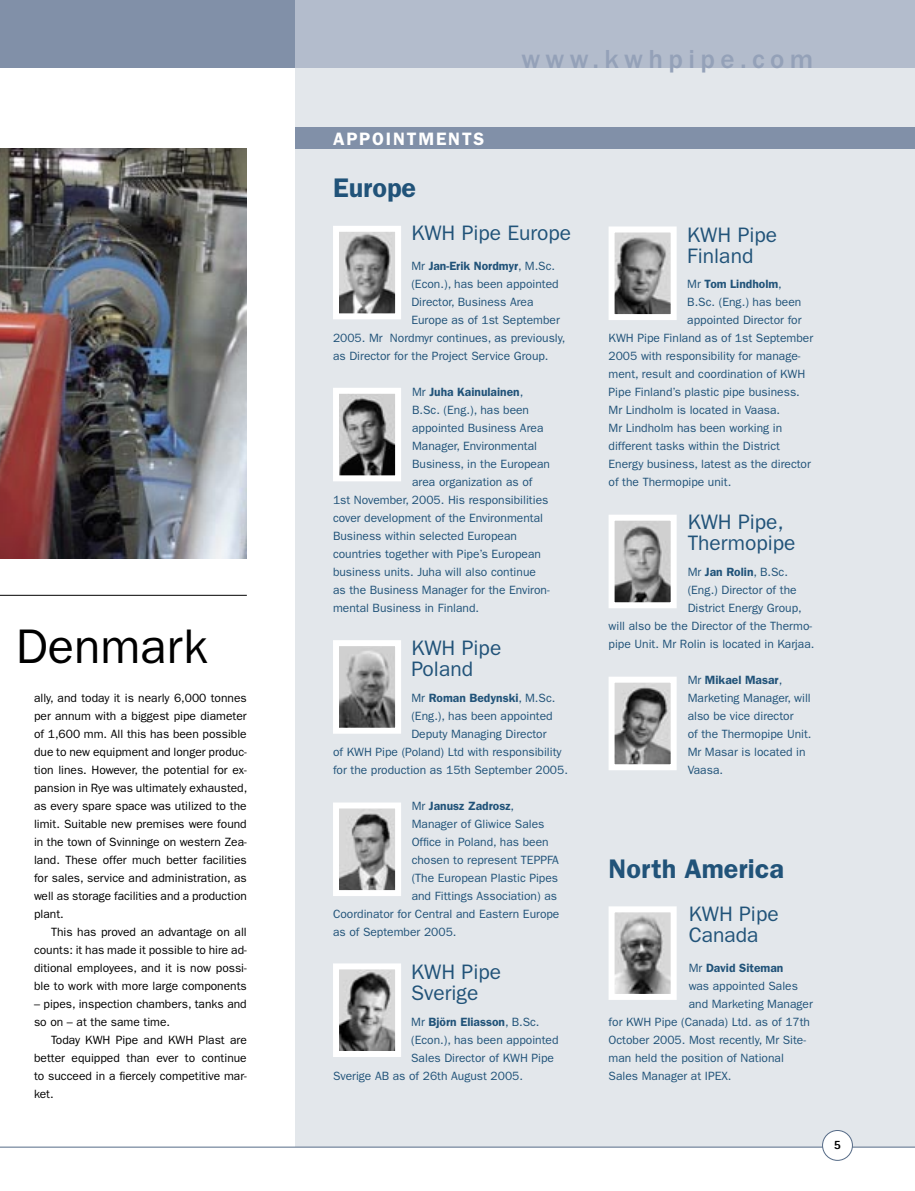
<style>
.page{position:relative;width:915px;height:1191px;background:#fff}
.page>*{position:absolute;margin:0;border:0;box-sizing:border-box;transform-origin:0 0}
.t1{font:48.75px "Franklin Gothic";color:#000}
.t2{font:600 27px "Franklin Gothic";color:#215379}
.t3{font:500 27px "Franklin Gothic";letter-spacing:.2em;color:#94a1b8}
.t4{font:21px/21px "Franklin Gothic";color:#215379}
.t5{font:600 18px "Franklin Gothic";letter-spacing:.1em;color:#fff}
.t6{font:800 12.75px "Rotis Sans Serif";color:#000}
.t7{font:12px/18px "Franklin Gothic";color:#215379}
.t8{font:12px/18px "Franklin Gothic";color:#000;text-align:justify}
.t9{font:600 12px "Franklin Gothic";color:#215379}
.s1{font-weight:400}
.s2{font-weight:600}
</style>
<div class="page">
<div style="left:0;top:0;width:914px;height:68px;background:#8190a8"></div>
<div style="left:295px;top:68px;width:619px;height:1078px;background:#e3e7eb"></div>
<hr style="left:0;top:1146px;width:914px;height:1px;background:#566b87">
<div style="left:822px;top:1130px;width:30px;height:30px;background:#fff;border-radius:50%"></div>
<div style="left:821px;top:1130px;width:31px;height:30px;border:1px solid #566b87;border-radius:50%"></div>
<div style="left:295px;top:0;width:619px;height:68px;background:#b3bccc"></div>
<div style="left:295px;top:128px;width:619px;height:21px;background:#8190a8"></div>
<img style="left:340px;top:233px;width:54px;height:79px">
<div style="left:333px;top:226px;width:68px;height:93px;border:6px solid #fff"></div>
<img style="left:615px;top:913px;width:54px;height:80px">
<div style="left:608px;top:906px;width:68px;height:94px;border:6px solid #fff"></div>
<img style="left:340px;top:970px;width:54px;height:80px">
<div style="left:333px;top:963px;width:68px;height:94px;border:6px solid #fff"></div>
<img style="left:0;top:149px;width:247px;height:409px">
<hr style="left:0;top:595px;width:247px;height:1px;background:#000">
<img style="left:615px;top:233px;width:54px;height:80px">
<div style="left:608px;top:226px;width:68px;height:94px;border:6px solid #fff"></div>
<img style="left:340px;top:395px;width:54px;height:79px">
<div style="left:333px;top:388px;width:68px;height:93px;border:6px solid #fff"></div>
<img style="left:340px;top:647px;width:54px;height:79px">
<div style="left:333px;top:640px;width:68px;height:93px;border:6px solid #fff"></div>
<img style="left:340px;top:809px;width:54px;height:80px">
<div style="left:333px;top:802px;width:68px;height:94px;border:6px solid #fff"></div>
<img style="left:615px;top:521px;width:54px;height:80px">
<div style="left:608px;top:514px;width:68px;height:94px;border:6px solid #fff"></div>
<img style="left:615px;top:683px;width:54px;height:80px">
<div style="left:608px;top:676px;width:68px;height:94px;border:6px solid #fff"></div>
<h1 class="t1" style="left:16px;top:619px;width:194px">Denmark</h1>
<p class="t8" style="left:34px;top:689px;width:215px">ally, and today it is nearly 6,000 tonnes per annum with a biggest pipe diameter of 1,600 mm. All this has been possible due to new equipment and longer produc&shy;tion lines. However, the potential for ex&shy;pansion in Rye was ultimately exhausted, as every spare space was utilized to the limit. Suitable new premises were found in the town of Svinninge on western Zea&shy;land. These offer much better facilities for sales, service and administration, as well as storage facilities and a production plant.</p>
<p class="t8" style="left:34px;top:923px;width:214px;text-indent:17px">This has proved an advantage on all counts: it has made it possible to hire ad&shy;ditional employees, and it is now possi&shy;ble to work with more large components</p>
<p class="t8" style="left:34px;top:995px;width:214px">– pipes, inspection chambers, tanks and so on – at the same time.</p>
<p class="t8" style="left:34px;top:1031px;width:214px;text-indent:17px">Today KWH Pipe and KWH Plast are better equipped than ever to continue to succeed in a fiercely competitive mar&shy;ket.</p>
<h2 class="t3" style="left:521px;top:44px;width:293px">www.kwhpipe.com</h2>
<h3 class="t5" style="left:333px;top:128px;width:153px">APPOINTMENTS</h3>
<h2 class="t2" style="left:333px;top:172px;width:85px">Europe</h2>
<h3 class="t4" style="left:411px;top:223px;width:161px">KWH Pipe Europe</h3>
<p class="t9" style="left:411px;top:259px;width:145px"><span class="s1">Mr</span> Jan-Erik Nordmyr<span class="s1">, M.Sc.</span></p>
<p class="t7" style="left:411px;top:275px;width:149px">(Econ.), has been appointed</p>
<p class="t7" style="left:411px;top:293px;width:124px">Director, Business Area</p>
<p class="t7" style="left:411px;top:311px;width:150px">Europe as of 1st September</p>
<p class="t7" style="left:333px;top:329px;width:234px">2005. Mr Nordmyr continues, as previously,</p>
<p class="t7" style="left:333px;top:347px;width:217px">as Director for the Project Service Group.</p>
<p class="t9" style="left:412px;top:385px;width:113px"><span class="s1">Mr</span> Juha Kainulainen<span class="s1">,</span></p>
<p class="t7" style="left:412px;top:401px;width:118px">B.Sc. (Eng.), has been</p>
<p class="t7" style="left:412px;top:419px;width:133px">appointed Business Area</p>
<p class="t7" style="left:412px;top:437px;width:126px">Manager, Environmental</p>
<p class="t7" style="left:412px;top:455px;width:139px">Business, in the European</p>
<p class="t7" style="left:412px;top:473px;width:122px">area organization as of</p>
<p class="t7" style="left:333px;top:491px;width:217px">1st November, 2005. His responsibilities</p>
<p class="t7" style="left:333px;top:509px;width:211px">cover development of the Environmental</p>
<p class="t7" style="left:333px;top:527px;width:185px">Business within selected European</p>
<p class="t7" style="left:333px;top:545px;width:209px">countries together with Pipe’s European</p>
<p class="t7" style="left:333px;top:563px;width:204px">business units. Juha will also continue</p>
<p class="t7" style="left:333px;top:581px;width:218px">as the Business Manager for the Environ-</p>
<p class="t7" style="left:333px;top:599px;width:147px">mental Business in Finland.</p>
<h3 class="t4" style="left:411px;top:637px;width:91px">KWH Pipe<br>Poland</h3>
<p class="t9" style="left:411px;top:691px;width:145px"><span class="s1">Mr</span> Roman Bedynski<span class="s1">, M.Sc.</span></p>
<p class="t7" style="left:411px;top:707px;width:143px">(Eng.), has been appointed</p>
<p class="t7" style="left:411px;top:725px;width:137px">Deputy Managing Director</p>
<p class="t7" style="left:333px;top:743px;width:230px">of KWH Pipe (Poland) Ltd with responsibility</p>
<p class="t7" style="left:333px;top:761px;width:236px">for the production as 15th September 2005.</p>
<p class="t9" style="left:411px;top:799px;width:104px"><span class="s1">Mr</span> Janusz Zadrosz<span class="s1">,</span></p>
<p class="t7" style="left:411px;top:815px;width:134px">Manager of Gliwice Sales</p>
<p class="t7" style="left:411px;top:833px;width:138px">Office in Poland, has been</p>
<p class="t7" style="left:411px;top:851px;width:149px">chosen to represent TEPPFA</p>
<p class="t7" style="left:411px;top:869px;width:148px">(The European Plastic Pipes</p>
<p class="t7" style="left:411px;top:887px;width:147px">and Fittings Association) as</p>
<p class="t7" style="left:333px;top:905px;width:228px">Coordinator for Central and Eastern Europe</p>
<p class="t7" style="left:333px;top:923px;width:125px">as of September 2005.</p>
<h3 class="t4" style="left:411px;top:961px;width:91px">KWH Pipe<br>Sverige</h3>
<p class="t9" style="left:411px;top:1015px;width:130px"><span class="s1">Mr</span> Björn Eliasson<span class="s1">, B.Sc.</span></p>
<p class="t7" style="left:411px;top:1031px;width:149px">(Econ.), has been appointed</p>
<p class="t7" style="left:411px;top:1049px;width:144px">Sales Director of KWH Pipe</p>
<p class="t7" style="left:333px;top:1067px;width:191px">Sverige AB as of 26th August 2005.</p>
<h3 class="t4" style="left:687px;top:224px;width:91px">KWH Pipe<br>Finland</h3>
<p class="t9" style="left:687px;top:277px;width:96px"><span class="s1">Mr</span> Tom Lindholm<span class="s1">,</span></p>
<p class="t7" style="left:687px;top:293px;width:115px">B.Sc. (Eng.) has been</p>
<p class="t7" style="left:687px;top:311px;width:116px">appointed Director for</p>
<p class="t7" style="left:608px;top:329px;width:206px">KWH Pipe Finland as of 1st September</p>
<p class="t7" style="left:608px;top:347px;width:193px">2005 with responsibility for manage-</p>
<p class="t7" style="left:608px;top:365px;width:198px">ment, result and coordination of KWH</p>
<p class="t7" style="left:608px;top:383px;width:193px">Pipe Finland’s plastic pipe business.</p>
<p class="t7" style="left:608px;top:401px;width:173px">Mr Lindholm is located in Vaasa.</p>
<p class="t7" style="left:608px;top:419px;width:175px">Mr Lindholm has been working in</p>
<p class="t7" style="left:608px;top:437px;width:173px">different tasks within the District</p>
<p class="t7" style="left:608px;top:455px;width:204px">Energy business, latest as the director</p>
<p class="t7" style="left:608px;top:473px;width:124px">of the Thermopipe unit.</p>
<h3 class="t4" style="left:687px;top:511px;width:109px">KWH Pipe,<br>Thermopipe</h3>
<p class="t7" style="left:687px;top:563px;width:102px">Mr <span class="s2">Jan Rolin</span>, B.Sc.</p>
<p class="t7" style="left:687px;top:581px;width:110px">(Eng.) Director of the</p>
<p class="t7" style="left:687px;top:599px;width:115px">District Energy Group,</p>
<p class="t7" style="left:608px;top:617px;width:205px">will also be the Director of the Thermo-</p>
<p class="t7" style="left:608px;top:635px;width:207px">pipe Unit. Mr Rolin is located in Karjaa.</p>
<p class="t7" style="left:687px;top:671px;width:125px">Mr <span class="s2">Mikael Masar</span>,<br>Marketing Manager, will also be vice director<br>of the Thermopipe Unit.<br>Mr Masar is located in<br>Vaasa.</p>
<h2 class="t2" style="left:608px;top:853px;width:177px">North America</h2>
<h3 class="t4" style="left:688px;top:903px;width:91px">KWH Pipe<br>Canada</h3>
<p class="t9" style="left:688px;top:961px;width:96px"><span class="s1">Mr</span> David Siteman</p>
<p class="t7" style="left:688px;top:977px;width:111px">was appointed Sales</p>
<p class="t7" style="left:688px;top:995px;width:126px">and Marketing Manager</p>
<p class="t7" style="left:608px;top:1013px;width:203px">for KWH Pipe (Canada) Ltd. as of 17th</p>
<p class="t7" style="left:608px;top:1031px;width:199px">October 2005. Most recently, Mr Site-</p>
<p class="t7" style="left:608px;top:1049px;width:177px">man held the position of National</p>
<p class="t7" style="left:608px;top:1067px;width:124px">Sales Manager at IPEX.</p>
<p class="t6" style="left:833px;top:1136px;width:9px">5</p>
</div>
